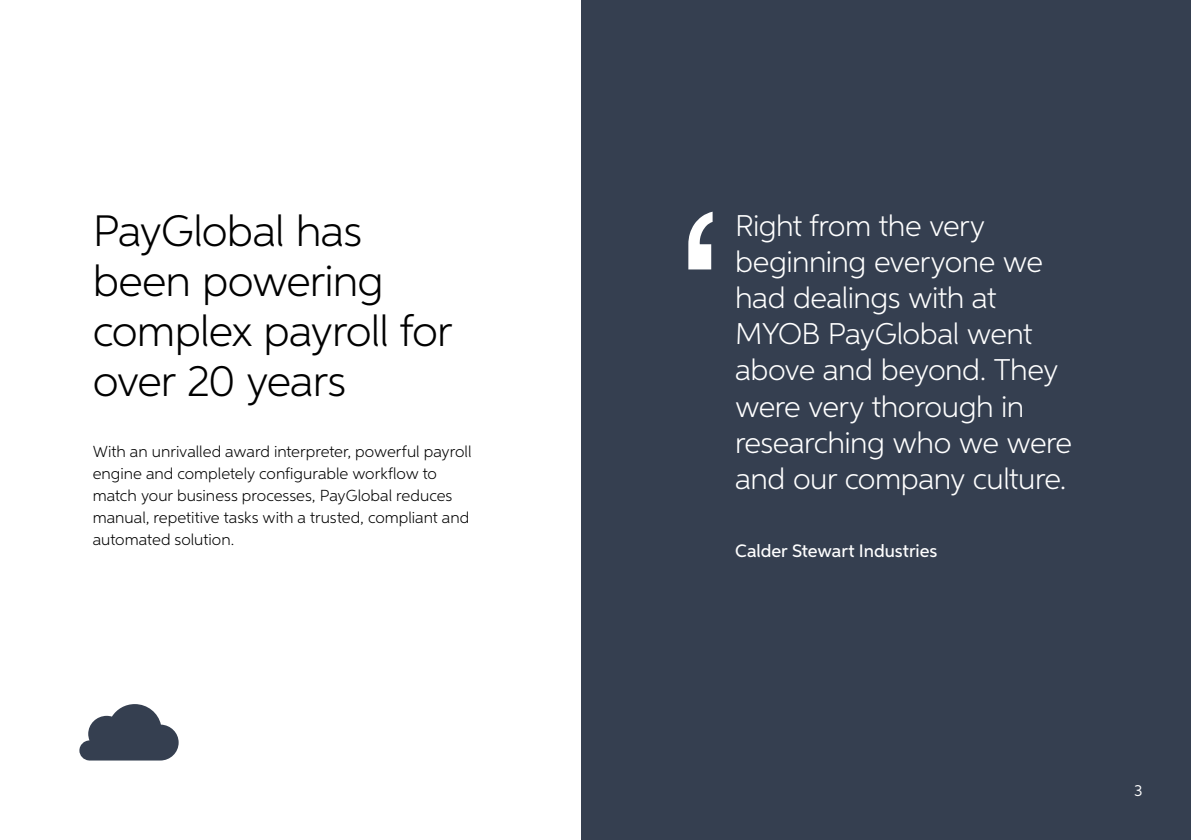
<style>
.page{position:relative;width:1191px;height:840px;background:#fff}
.page>*{position:absolute;margin:0;border:0;box-sizing:border-box;transform-origin:0 0}
.t1{font:300 44px/50px "Neutro MYOB";letter-spacing:-.02em;color:#000}
.t2{font:300 30px/36px "Neutro MYOB";letter-spacing:-.02em;color:#fff}
.t3{font:500 18px "Neutro MYOB";color:#fff}
.t4{font:300 16px/22px "Neutro MYOB";color:#000}
.t5{font:16px "Neutro MYOB";color:#fff}
</style>
<div class="page">
<div style="left:581px;top:0;width:610px;height:839px;background:#353f50"></div>
<svg style="left:79px;top:704px;width:100px;height:56px"></svg>
<svg style="left:688px;top:212px;width:24px;height:57px"></svg>
<h1 class="t1" style="left:93px;top:204px;width:361px">PayGlobal has been powering complex payroll for over 20 years</h1>
<p class="t4" style="left:93px;top:440px;width:380px">With an unrivalled award interpreter, powerful payroll engine and completely configurable workflow to match your business processes, PayGlobal reduces manual, repetitive tasks with a trusted, compliant and automated solution.</p>
<h2 class="t2" style="left:735px;top:207px;width:338px">Right from the very beginning everyone we had dealings with at<br>MYOB PayGlobal went above and beyond. They were very thorough in researching who we were and our company culture.</h2>
<p class="t3" style="left:735px;top:539px;width:204px">Calder Stewart Industries</p>
<p class="t5" style="left:1134px;top:780px;width:10px">3</p>
</div>
